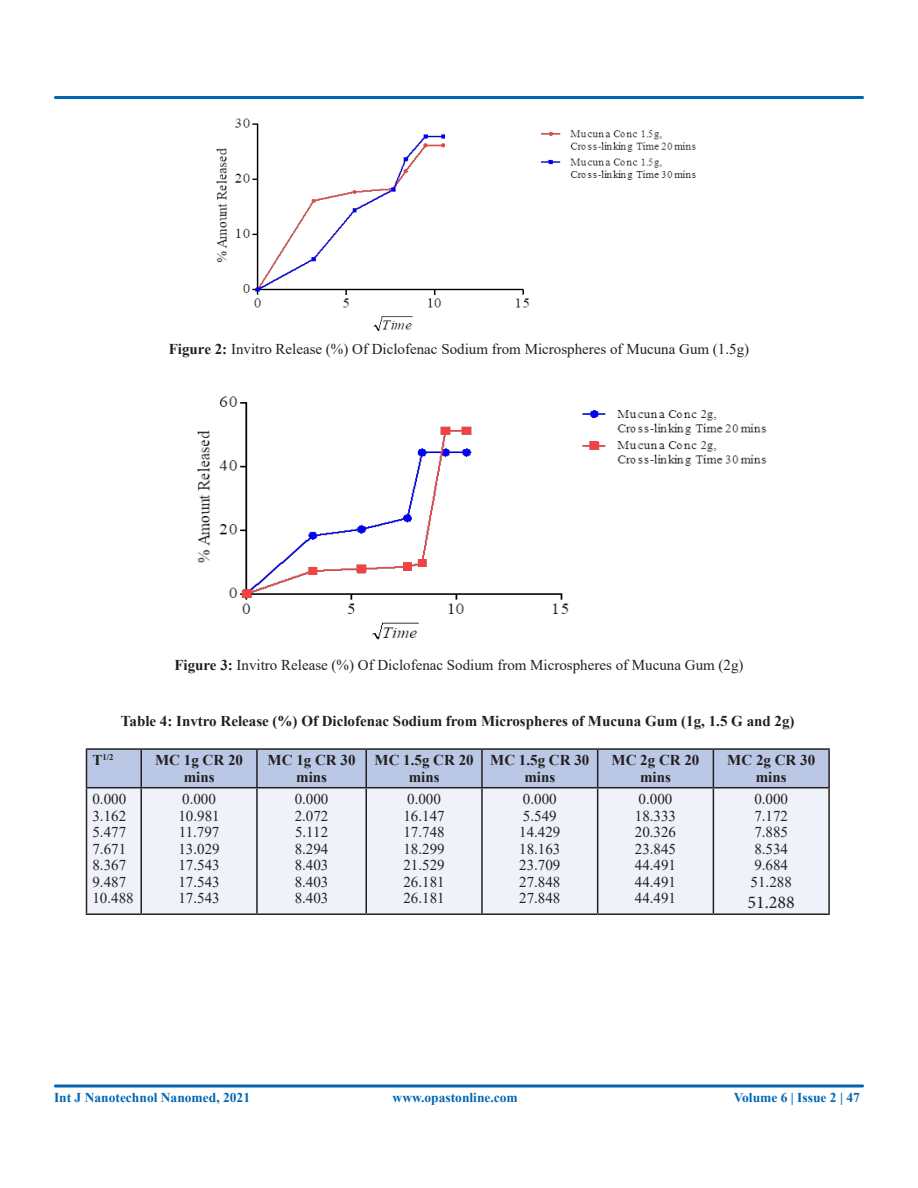
<style>
.page{position:relative;width:918px;height:1188px;background:#fff}
.page>*{position:absolute;margin:0;border:0;box-sizing:border-box;transform-origin:0 0}
.t1{font:18px "Minion Pro";color:#231f20}
.t2{font:15px "Times New Roman";color:#231f20}
.t3{font:700 15px/16.5px "Times New Roman";color:#231f20;text-align:center}
.t4{font:700 13.5px "Times New Roman";color:#0166b3}
.t5{font:700 8.7px "Times New Roman";color:#231f20}
.s1{font-weight:700}
.s2{font-size:15px}
</style>
<div class="page">
<div style="left:54px;top:96px;width:810px;height:3px;border:2px solid #0166b3"></div>
<div style="left:54px;top:1084px;width:810px;height:4px;border:2px solid #0166b3"></div>
<div style="left:87px;top:750px;width:741px;height:37px;background:#bac8e6"></div>
<div style="left:87px;top:788px;width:741px;height:125px;background:#eff2f9"></div>
<hr style="left:86px;top:748px;width:55px;height:2px;background:#231f20">
<hr style="left:86px;top:750px;width:1px;height:37px;background:#231f20">
<hr style="left:141px;top:748px;width:116px;height:2px;background:#231f20">
<hr style="left:140px;top:750px;width:2px;height:37px;background:#231f20">
<hr style="left:257px;top:748px;width:109px;height:2px;background:#231f20">
<hr style="left:256px;top:750px;width:2px;height:37px;background:#231f20">
<hr style="left:366px;top:748px;width:116px;height:2px;background:#231f20">
<hr style="left:365px;top:750px;width:2px;height:37px;background:#231f20">
<hr style="left:482px;top:748px;width:116px;height:2px;background:#231f20">
<hr style="left:481px;top:750px;width:2px;height:37px;background:#231f20">
<hr style="left:598px;top:748px;width:115px;height:2px;background:#231f20">
<hr style="left:597px;top:750px;width:1px;height:37px;background:#231f20">
<hr style="left:713px;top:748px;width:117px;height:2px;background:#231f20">
<hr style="left:713px;top:750px;width:1px;height:37px;background:#231f20">
<hr style="left:828px;top:750px;width:2px;height:37px;background:#231f20">
<hr style="left:86px;top:787px;width:55px;height:1px;background:#231f20">
<hr style="left:86px;top:788px;width:1px;height:125px;background:#231f20">
<hr style="left:141px;top:787px;width:116px;height:1px;background:#231f20">
<hr style="left:140px;top:788px;width:2px;height:125px;background:#231f20">
<hr style="left:257px;top:787px;width:109px;height:1px;background:#231f20">
<hr style="left:256px;top:788px;width:2px;height:125px;background:#231f20">
<hr style="left:366px;top:787px;width:116px;height:1px;background:#231f20">
<hr style="left:365px;top:788px;width:2px;height:125px;background:#231f20">
<hr style="left:482px;top:787px;width:116px;height:1px;background:#231f20">
<hr style="left:481px;top:788px;width:2px;height:125px;background:#231f20">
<hr style="left:598px;top:787px;width:115px;height:1px;background:#231f20">
<hr style="left:597px;top:788px;width:1px;height:125px;background:#231f20">
<hr style="left:713px;top:787px;width:117px;height:1px;background:#231f20">
<hr style="left:713px;top:788px;width:1px;height:125px;background:#231f20">
<hr style="left:828px;top:788px;width:2px;height:125px;background:#231f20">
<hr style="left:86px;top:913px;width:55px;height:2px;background:#231f20">
<hr style="left:141px;top:913px;width:116px;height:2px;background:#231f20">
<hr style="left:257px;top:913px;width:109px;height:2px;background:#231f20">
<hr style="left:366px;top:913px;width:116px;height:2px;background:#231f20">
<hr style="left:482px;top:913px;width:116px;height:2px;background:#231f20">
<hr style="left:598px;top:913px;width:115px;height:2px;background:#231f20">
<hr style="left:713px;top:913px;width:117px;height:2px;background:#231f20">
<img style="left:216px;top:118px;width:480px;height:213px">
<img style="left:197px;top:396px;width:570px;height:244px">
<p class="t2" style="left:169px;top:339px;width:582px"><span class="s1">Figure 2:</span> Invitro Release (%) Of Diclofenac Sodium from Microspheres of Mucuna Gum (1.5g)</p>
<p class="t2" style="left:174px;top:655px;width:571px"><span class="s1">Figure 3:</span> Invitro Release (%) Of Diclofenac Sodium from Microspheres of Mucuna Gum (2g)</p>
<p class="t3" style="left:121px;top:712px;width:675px">Table 4: Invtro Release (%) Of Diclofenac Sodium from Microspheres of Mucuna Gum (1g, 1.5 G and 2g)</p>
<p class="t5" style="left:92px;top:751px;width:23px"><span class="s2">T</span>1/2</p>
<p class="t3" style="left:155px;top:752px;width:89px">MC 1g CR 20 mins</p>
<p class="t3" style="left:268px;top:752px;width:89px">MC 1g CR 30 mins</p>
<p class="t3" style="left:375px;top:752px;width:101px">MC 1.5g CR 20 mins</p>
<p class="t3" style="left:490px;top:752px;width:101px">MC 1.5g CR 30 mins</p>
<p class="t3" style="left:612px;top:752px;width:89px">MC 2g CR 20 mins</p>
<p class="t3" style="left:727px;top:752px;width:89px">MC 2g CR 30 mins</p>
<p class="t2" style="left:92px;top:789px;width:35px">0.000</p>
<p class="t2" style="left:92px;top:805px;width:35px">3.162</p>
<p class="t2" style="left:92px;top:822px;width:35px">5.477</p>
<p class="t2" style="left:92px;top:838px;width:35px">7.671</p>
<p class="t2" style="left:92px;top:855px;width:35px">8.367</p>
<p class="t2" style="left:92px;top:871px;width:35px">9.487</p>
<p class="t2" style="left:92px;top:888px;width:43px">10.488</p>
<p class="t2" style="left:182px;top:789px;width:35px">0.000</p>
<p class="t2" style="left:178px;top:805px;width:43px">10.981</p>
<p class="t2" style="left:179px;top:822px;width:42px">11.797</p>
<p class="t2" style="left:178px;top:838px;width:43px">13.029</p>
<p class="t2" style="left:178px;top:855px;width:43px">17.543</p>
<p class="t2" style="left:178px;top:871px;width:43px">17.543</p>
<p class="t2" style="left:178px;top:888px;width:43px">17.543</p>
<p class="t2" style="left:295px;top:789px;width:35px">0.000</p>
<p class="t2" style="left:295px;top:805px;width:35px">2.072</p>
<p class="t2" style="left:295px;top:822px;width:35px">5.112</p>
<p class="t2" style="left:295px;top:838px;width:35px">8.294</p>
<p class="t2" style="left:295px;top:855px;width:35px">8.403</p>
<p class="t2" style="left:295px;top:871px;width:35px">8.403</p>
<p class="t2" style="left:295px;top:888px;width:35px">8.403</p>
<p class="t2" style="left:407px;top:789px;width:35px">0.000</p>
<p class="t2" style="left:403px;top:805px;width:43px">16.147</p>
<p class="t2" style="left:403px;top:822px;width:43px">17.748</p>
<p class="t2" style="left:403px;top:838px;width:43px">18.299</p>
<p class="t2" style="left:403px;top:855px;width:43px">21.529</p>
<p class="t2" style="left:403px;top:871px;width:43px">26.181</p>
<p class="t2" style="left:403px;top:888px;width:43px">26.181</p>
<p class="t2" style="left:523px;top:789px;width:35px">0.000</p>
<p class="t2" style="left:523px;top:805px;width:35px">5.549</p>
<p class="t2" style="left:519px;top:822px;width:43px">14.429</p>
<p class="t2" style="left:519px;top:838px;width:43px">18.163</p>
<p class="t2" style="left:519px;top:855px;width:43px">23.709</p>
<p class="t2" style="left:519px;top:871px;width:43px">27.848</p>
<p class="t2" style="left:519px;top:888px;width:43px">27.848</p>
<p class="t2" style="left:639px;top:789px;width:35px">0.000</p>
<p class="t2" style="left:635px;top:805px;width:43px">18.333</p>
<p class="t2" style="left:635px;top:822px;width:43px">20.326</p>
<p class="t2" style="left:635px;top:838px;width:43px">23.845</p>
<p class="t2" style="left:635px;top:855px;width:43px">44.491</p>
<p class="t2" style="left:635px;top:871px;width:43px">44.491</p>
<p class="t2" style="left:635px;top:888px;width:43px">44.491</p>
<p class="t2" style="left:754px;top:789px;width:35px">0.000</p>
<p class="t2" style="left:754px;top:805px;width:35px">7.172</p>
<p class="t2" style="left:754px;top:822px;width:35px">7.885</p>
<p class="t2" style="left:754px;top:838px;width:35px">8.534</p>
<p class="t2" style="left:754px;top:855px;width:35px">9.684</p>
<p class="t2" style="left:751px;top:871px;width:43px">51.288</p>
<p class="t1" style="left:748px;top:890px;width:49px">51.288</p>
<p class="t4" style="left:54px;top:1088px;width:198px">Int J Nanotechnol Nanomed, 2021</p>
<p class="t4" style="left:393px;top:1088px;width:127px">www.opastonline.com</p>
<p class="t4" style="left:734px;top:1088px;width:128px">Volume 6 | Issue 2 | 47</p>
</div>
